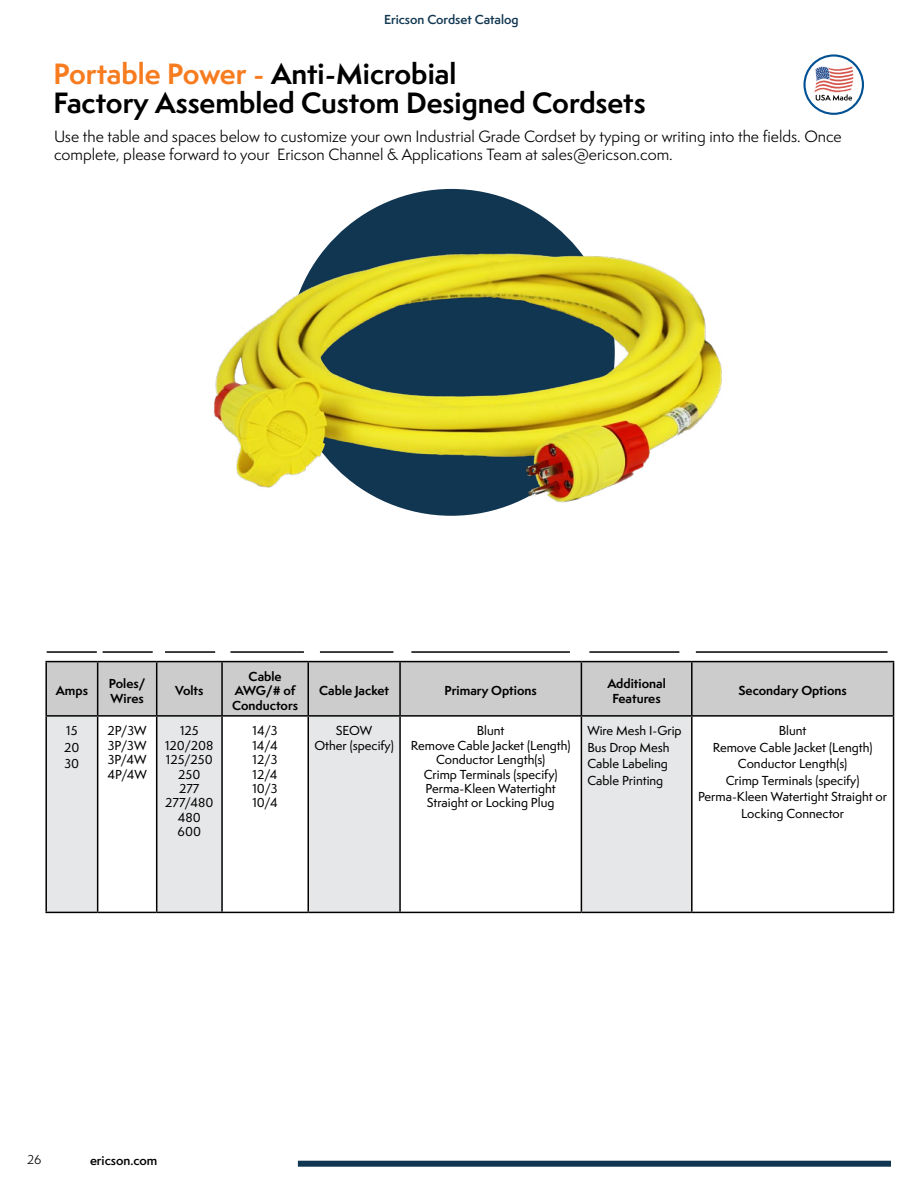
<style>
.page{position:relative;width:918px;height:1188px;background:#fff}
.page>*{position:absolute;margin:0;border:0;box-sizing:border-box;transform-origin:0 0}
.t1{font:700 27px "Semplicita Pro";color:#000}
.t2{font:700 27px "Semplicita Pro";color:#f77c1f}
.t3{font:15px/18px "Semplicita Pro";color:#000}
.t4{font:500 12px/14.4px "Semplicita Pro";color:#000;text-align:center}
.t5{font:700 12px/14.4px "Semplicita Pro";color:#000;text-align:center}
.t6{font:600 12px "Semplicita Pro";color:#113651}
.t7{font:600 12px "Semplicita Pro";color:#000}
.t8{font:12px "Semplicita Pro";color:#000}
.s1{color:#000}
</style>
<div class="page">
<div style="left:298px;top:1161px;width:593px;height:6px;background:#113651"></div>
<div style="left:47px;top:662px;width:846px;height:53px;background:#ccc"></div>
<svg style="left:47px;top:717px;width:644px;height:195px"></svg>
<hr style="left:45px;top:717px;width:2px;height:195px;background:#000">
<hr style="left:97px;top:717px;width:1px;height:195px;background:#000">
<hr style="left:156px;top:717px;width:1px;height:195px;background:#000">
<hr style="left:221px;top:717px;width:2px;height:195px;background:#000">
<hr style="left:308px;top:717px;width:1px;height:195px;background:#000">
<hr style="left:399px;top:717px;width:2px;height:195px;background:#000">
<hr style="left:581px;top:717px;width:1px;height:195px;background:#000">
<hr style="left:691px;top:717px;width:2px;height:195px;background:#000">
<hr style="left:893px;top:717px;width:1px;height:195px;background:#000">
<hr style="left:45px;top:912px;width:53px;height:1px;background:#000">
<hr style="left:98px;top:912px;width:59px;height:1px;background:#000">
<hr style="left:157px;top:912px;width:65px;height:1px;background:#000">
<hr style="left:222px;top:912px;width:86px;height:1px;background:#000">
<hr style="left:308px;top:912px;width:92px;height:1px;background:#000">
<hr style="left:400px;top:912px;width:181px;height:1px;background:#000">
<hr style="left:581px;top:912px;width:111px;height:1px;background:#000">
<hr style="left:692px;top:912px;width:202px;height:1px;background:#000">
<hr style="left:98px;top:661px;width:59px;height:1px;background:#000">
<hr style="left:157px;top:661px;width:65px;height:1px;background:#000">
<hr style="left:222px;top:661px;width:86px;height:1px;background:#000">
<hr style="left:308px;top:661px;width:92px;height:1px;background:#000">
<hr style="left:400px;top:661px;width:181px;height:1px;background:#000">
<hr style="left:98px;top:715px;width:59px;height:2px;background:#000">
<hr style="left:157px;top:715px;width:65px;height:2px;background:#000">
<hr style="left:222px;top:715px;width:86px;height:2px;background:#000">
<hr style="left:308px;top:715px;width:92px;height:2px;background:#000">
<hr style="left:400px;top:715px;width:181px;height:2px;background:#000">
<hr style="left:45px;top:661px;width:53px;height:1px;background:#000">
<hr style="left:45px;top:662px;width:2px;height:53px;background:#000">
<hr style="left:45px;top:715px;width:53px;height:2px;background:#000">
<hr style="left:97px;top:662px;width:1px;height:53px;background:#000">
<hr style="left:156px;top:662px;width:1px;height:53px;background:#000">
<hr style="left:221px;top:662px;width:2px;height:53px;background:#000">
<hr style="left:308px;top:662px;width:1px;height:53px;background:#000">
<hr style="left:399px;top:662px;width:2px;height:53px;background:#000">
<hr style="left:581px;top:661px;width:111px;height:1px;background:#000">
<hr style="left:581px;top:662px;width:1px;height:53px;background:#000">
<hr style="left:581px;top:715px;width:111px;height:2px;background:#000">
<hr style="left:692px;top:661px;width:202px;height:1px;background:#000">
<hr style="left:691px;top:662px;width:2px;height:53px;background:#000">
<hr style="left:893px;top:662px;width:1px;height:53px;background:#000">
<hr style="left:692px;top:715px;width:202px;height:2px;background:#000">
<div style="left:288px;top:189px;width:327px;height:327px;background:#113651;border-radius:50%"></div>
<hr style="left:47px;top:651px;width:50px;height:2px;background:#000">
<hr style="left:103px;top:651px;width:50px;height:2px;background:#000">
<hr style="left:165px;top:651px;width:50px;height:2px;background:#000">
<hr style="left:230px;top:651px;width:74px;height:2px;background:#000">
<hr style="left:320px;top:651px;width:73px;height:2px;background:#000">
<hr style="left:411px;top:651px;width:159px;height:2px;background:#000">
<hr style="left:589px;top:651px;width:90px;height:2px;background:#000">
<hr style="left:696px;top:651px;width:192px;height:2px;background:#000">
<svg style="left:803px;top:54px;width:61px;height:61px"></svg>
<img style="left:214px;top:227px;width:508px;height:289px">
<p class="t6" style="left:384px;top:11px;width:136px">Ericson Cordset Catalog</p>
<h1 class="t2" style="left:53px;top:54px;width:404px">Portable Power - <span class="s1">Anti-Microbial</span></h1>
<h1 class="t1" style="left:53px;top:83px;width:594px">Factory Assembled Custom Designed Cordsets</h1>
<p class="t3" style="left:54px;top:128px;width:789px">Use the table and spaces below to customize your own Industrial Grade Cordset by typing or writing into the fields. Once complete, please forward to your Ericson Channel &amp; Applications Team at sales@ericson.com.</p>
<p class="t5" style="left:56px;top:684px;width:34px">Amps</p>
<p class="t5" style="left:109px;top:676px;width:38px;text-align:left">Poles/<br>Wires</p>
<p class="t5" style="left:175px;top:684px;width:30px">Volts</p>
<p class="t5" style="left:232px;top:669px;width:67px">Cable<br>AWG/# of<br>Conductors</p>
<p class="t5" style="left:319px;top:684px;width:71px">Cable Jacket</p>
<p class="t5" style="left:445px;top:684px;width:94px">Primary Options</p>
<p class="t5" style="left:607px;top:676px;width:60px">Additional<br>Features</p>
<p class="t5" style="left:738px;top:684px;width:110px">Secondary Options</p>
<p class="t4" style="left:64px;top:723px;width:17px;line-height:16.5px;text-align:left">15<br>20<br>30</p>
<p class="t4" style="left:107px;top:724px;width:41px;text-align:justify">2P/3W 3P/3W 3P/4W 4P/4W</p>
<p class="t4" style="left:165px;top:724px;width:50px">125<br>120/208<br>125/250<br>250<br>277<br>277/480<br>480<br>600</p>
<p class="t4" style="left:252px;top:724px;width:27px;text-align:justify">14/3<br>14/4<br>12/3<br>12/4<br>10/3<br>10/4</p>
<p class="t4" style="left:314px;top:724px;width:81px">SEOW<br>Other (specify)</p>
<p class="t4" style="left:411px;top:724px;width:161px">Blunt<br>Remove Cable Jacket (Length)<br>Conductor Length(s)<br>Crimp Terminals (specify)<br>Perma-Kleen Watertight<br>Straight or Locking Plug</p>
<p class="t4" style="left:587px;top:723px;width:96px;line-height:16.5px;text-align:left">Wire Mesh I-Grip<br>Bus Drop Mesh<br>Cable Labeling<br>Cable Printing</p>
<p class="t4" style="left:698px;top:723px;width:191px;line-height:16.5px">Blunt<br>Remove Cable Jacket (Length)<br>Conductor Length(s)<br>Crimp Terminals (specify)<br>Perma-Kleen Watertight Straight or<br>Locking Connector</p>
<p class="t8" style="left:27px;top:1151px;width:16px">26</p>
<p class="t7" style="left:90px;top:1152px;width:69px">ericson.com</p>
</div>
